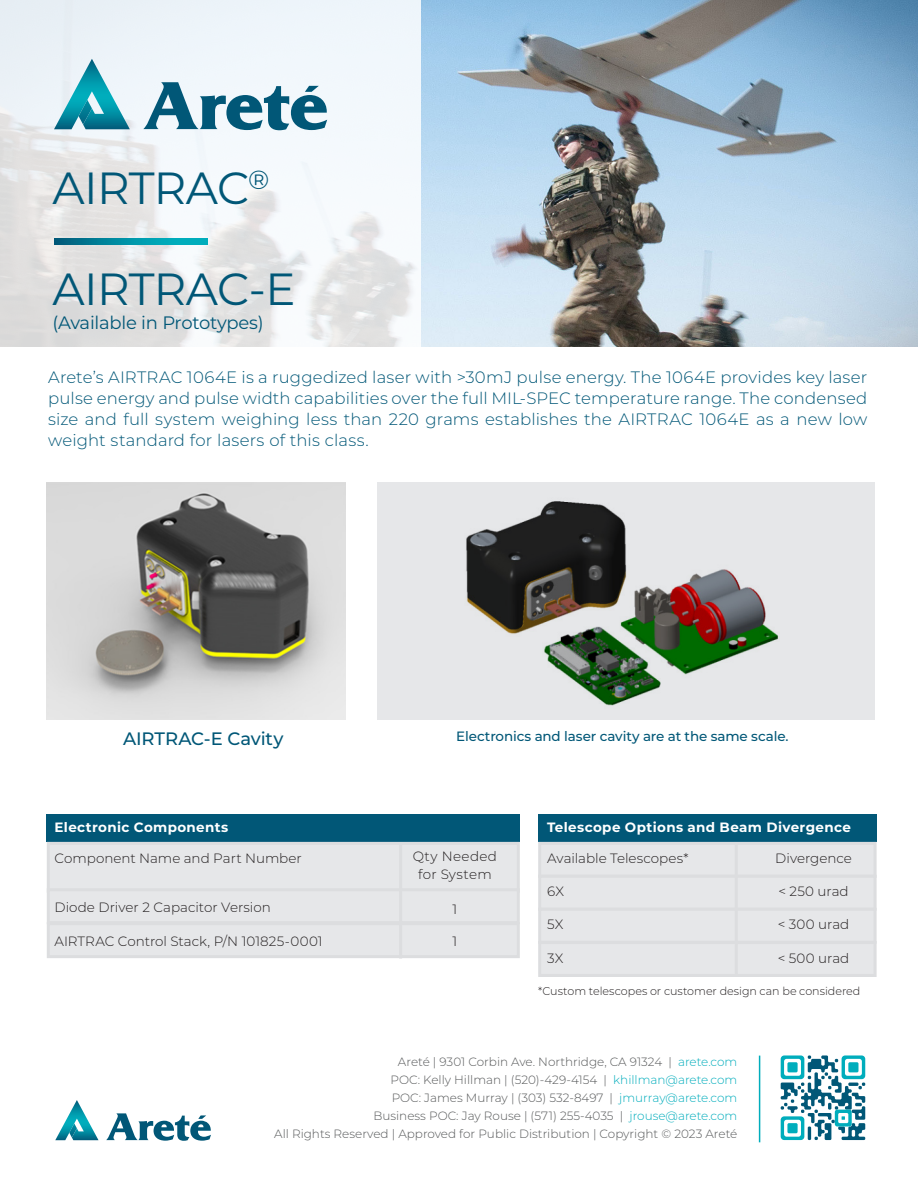
<style>
.page{position:relative;width:918px;height:1188px;background:#fff}
.page>*{position:absolute;margin:0;border:0;box-sizing:border-box;transform-origin:0 0}
.t1{font:45px "Montserrat";letter-spacing:-.015em;color:#015777}
.t2{font:18px "Montserrat";letter-spacing:-.015em;color:#015777}
.Subhead{font:500 18px "Montserrat";letter-spacing:-.005em;color:#015777}
.Description{font:300 16.5px/21px "Montserrat";letter-spacing:.01em;color:#015777;text-align:justify}
.Table_Text{font:300 13.5px "Montserrat";color:#231f20}
.Table_Header{font:700 13.5px "Montserrat";letter-spacing:.025em;color:#fff}
.Subhead-2{font:500 13.5px "Montserrat";letter-spacing:-.01em;color:#015777}
.Table_Text-2{font:300 13.5px/18px "Montserrat";letter-spacing:.03em;color:#231f20;text-align:center}
.t3{font:300 12px/18px "Montserrat";color:#565859;text-align:right}
.Table_Text-3{font:300 11.25px "Montserrat";color:#231f20}
.s1{color:#00adbc}
</style>
<div class="page">
<svg style="left:106px;top:1113px;width:105px;height:28px"></svg>
<svg style="left:55px;top:1100px;width:44px;height:40px"></svg>
<svg style="left:777px;top:1052px;width:92px;height:91px"></svg>
<svg style="left:781px;top:1055px;width:84px;height:85px"></svg>
<hr style="left:759px;top:1056px;width:1px;height:86px;background:#00adbc">
<div style="left:377px;top:482px;width:498px;height:238px;background:#e6e7e9"></div>
<img style="left:421px;top:0;width:497px;height:347px">
<svg style="left:0;top:0;width:421px;height:347px;fill:#edf3f8"></svg>
<svg style="left:54px;top:239px;width:153px;height:5px"></svg>
<svg style="left:143px;top:82px;width:184px;height:48px"></svg>
<svg style="left:54px;top:59px;width:76px;height:70px"></svg>
<img style="left:47px;top:482px;width:299px;height:238px">
<img style="left:466px;top:501px;width:313px;height:205px">
<div style="left:47px;top:814px;width:473px;height:28px;background:#015777"></div>
<div style="left:538px;top:814px;width:339px;height:28px;background:#015777"></div>
<div style="left:47px;top:842px;width:473px;height:51px;background:#e6e7e9"></div>
<div style="left:47px;top:888px;width:473px;height:36px;background:#e6e7e9"></div>
<div style="left:538px;top:842px;width:339px;height:36px;background:#e6e7e9"></div>
<div style="left:538px;top:875px;width:339px;height:36px;background:#e6e7e9"></div>
<div style="left:538px;top:908px;width:339px;height:36px;background:#e6e7e9"></div>
<div style="left:538px;top:941px;width:339px;height:36px;background:#e6e7e9"></div>
<div style="left:47px;top:922px;width:473px;height:36px;background:#e6e7e9"></div>
<hr style="left:399px;top:844px;width:3px;height:114px;background:#dcdddf">
<hr style="left:735px;top:844px;width:3px;height:133px;background:#dcdddf">
<p class="t1" style="left:52px;top:157px;width:218px">AIRTRAC<sup>®</sup></p>
<p class="t1" style="left:52px;top:258px;width:245px">AIRTRAC-E</p>
<p class="t2" style="left:52px;top:310px;width:213px">(Available in Prototypes)</p>
<p class="Description" style="left:48px;top:366px;width:821px">Arete’s AIRTRAC 1064E is a ruggedized laser with &gt;30mJ pulse energy. The 1064E provides key laser pulse energy and pulse width capabilities over the full MIL-SPEC temperature range. The condensed size and full system weighing less than 220 grams establishes the AIRTRAC 1064E as a new low weight standard for lasers of this class.</p>
<p class="Subhead" style="left:123px;top:726px;width:162px">AIRTRAC-E Cavity</p>
<p class="Subhead-2" style="left:456px;top:727px;width:334px">Electronics and laser cavity are at the same scale.</p>
<p class="Table_Header" style="left:54px;top:817px;width:175px">Electronic Components</p>
<p class="Table_Header" style="left:547px;top:817px;width:305px">Telescope Options and Beam Divergence</p>
<p class="Table_Text" style="left:54px;top:850px;width:249px">Component Name and Part Number</p>
<p class="Table_Text" style="left:547px;top:850px;width:143px">Available Telescopes*</p>
<p class="Table_Text" style="left:547px;top:882px;width:18px">6X</p>
<p class="Table_Text" style="left:547px;top:915px;width:18px">5X</p>
<p class="Table_Text" style="left:547px;top:949px;width:18px">3X</p>
<p class="Table_Text-3" style="left:538px;top:984px;width:324px">*Custom telescopes or customer design can be considered</p>
<p class="Table_Text-2" style="left:413px;top:847px;width:86px">Qty Needed for System</p>
<p class="Table_Text" style="left:453px;top:900px;width:6px">1</p>
<p class="Table_Text" style="left:453px;top:932px;width:6px">1</p>
<p class="Table_Text" style="left:775px;top:850px;width:78px">Divergence</p>
<p class="Table_Text" style="left:778px;top:882px;width:72px">&lt; 250 urad</p>
<p class="Table_Text" style="left:778px;top:915px;width:73px">&lt; 300 urad</p>
<p class="Table_Text" style="left:778px;top:949px;width:73px">&lt; 500 urad</p>
<p class="Table_Text" style="left:54px;top:898px;width:218px">Diode Driver 2 Capacitor Version</p>
<p class="Table_Text" style="left:54px;top:932px;width:270px">AIRTRAC Control Stack, P/N 101825-0001</p>
<p class="t3" style="left:274px;top:1053px;width:465px">Areté | 9301 Corbin Ave. Northridge, CA 91324 | <span class="s1">arete.com<br></span>POC: Kelly Hillman | (520)-429-4154 | <span class="s1">khillman@arete.com<br></span>POC: James Murray | (303) 532-8497 | <span class="s1">jmurray@arete.com<br></span>Business POC: Jay Rouse | (571) 255-4035 | <span class="s1">jrouse@arete.com<br></span>All Rights Reserved | Approved for Public Distribution | Copyright © 2023 Areté</p>
</div>
